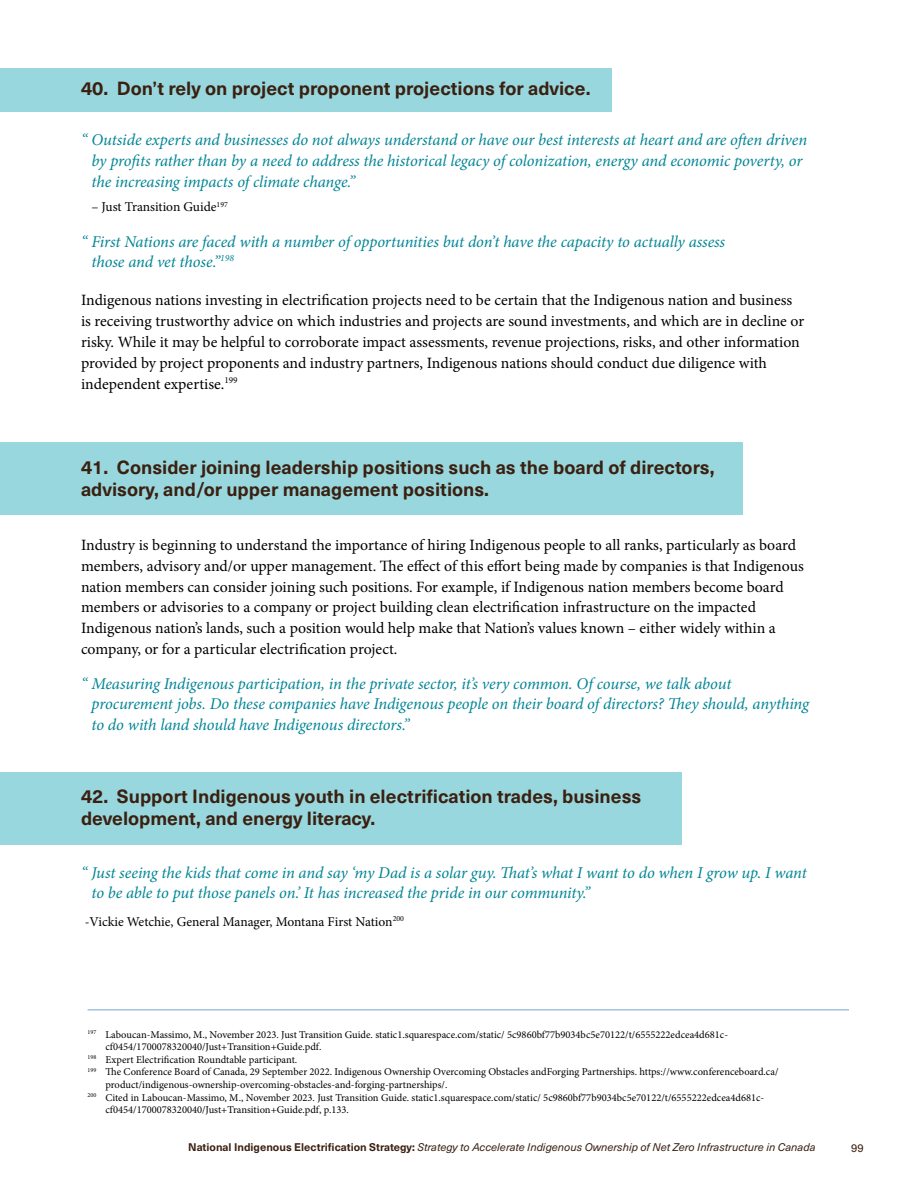
<style>
.page{position:relative;width:918px;height:1188px;background:#fff}
.page>*{position:absolute;margin:0;border:0;box-sizing:border-box;transform-origin:0 0}
.t1{font:700 18.75px/22.5px "Neue Haas Unica W1 G";color:#3a2011}
.t2{font:italic 16.5px/20.4px "Minion Pro";letter-spacing:-.01em;color:#008595}
.t3{font:15.75px/20.9px "Minion Pro";color:#000}
.t4{font:13.5px "Minion Pro";letter-spacing:-.005em;color:#000}
.t5{font:11.25px "Neue Haas Unica W1 G";color:#3a2011}
.t6{font:italic 10.95px "Neue Haas Unica W1 G";color:#3a2011}
.t7{font:10.5px "Minion Pro";color:#000}
.s1{font-weight:700;font-style:normal}
</style>
<div class="page">
<div style="left:0;top:772px;width:682px;height:73px;background:#98d7dd"></div>
<div style="left:0;top:442px;width:742px;height:73px;background:#98d7dd"></div>
<hr style="left:88px;top:1010px;width:761px;height:1px;background:#73a3cf">
<div style="left:0;top:68px;width:612px;height:44px;background:#98d7dd"></div>
<p class="t1" style="left:81px;top:76px;width:511px">40. Don’t rely on project proponent projections for advice.</p>
<p class="t2" style="left:91px;top:130px;width:717px;text-indent:-10px">“ Outside experts and businesses do not always understand or have our best interests at heart and are often driven by profits rather than by a need to address the historical legacy of colonization, energy and economic poverty, or the increasing impacts of climate change.”</p>
<p class="t4" style="left:92px;top:198px;width:138px">– Just Transition Guide<sup>197</sup></p>
<p class="t2" style="left:91px;top:231px;width:635px;text-indent:-10px">“ First Nations are faced with a number of opportunities but don’t have the capacity to actually assess those and vet those.”<sup>198</sup></p>
<p class="t3" style="left:81px;top:290px;width:725px">Indigenous nations investing in electrification projects need to be certain that the Indigenous nation and business is receiving trustworthy advice on which industries and projects are sound investments, and which are in decline or risky. While it may be helpful to corroborate impact assessments, revenue projections, risks, and other information provided by project proponents and industry partners, Indigenous nations should conduct due diligence with independent expertise.<sup>199</sup></p>
<p class="t1" style="left:81px;top:454px;width:635px">41. Consider joining leadership positions such as the board of directors, advisory, and/or upper management positions.</p>
<p class="t3" style="left:81px;top:534px;width:724px">Industry is beginning to understand the importance of hiring Indigenous people to all ranks, particularly as board members, advisory and/or upper management. The effect of this effort being made by companies is that Indigenous nation members can consider joining such positions. For example, if Indigenous nation members become board members or advisories to a company or project building clean electrification infrastructure on the impacted Indigenous nation’s lands, such a position would help make that Nation’s values known – either widely within a company, or for a particular electrification project.</p>
<p class="t2" style="left:91px;top:673px;width:719px;text-indent:-10px">“ Measuring Indigenous participation, in the private sector, it’s very common. Of course, we talk about procurement jobs. Do these companies have Indigenous people on their board of directors? They should, anything to do with land should have Indigenous directors.”</p>
<p class="t1" style="left:81px;top:783px;width:562px">42. Support Indigenous youth in electrification trades, business development, and energy literacy.</p>
<p class="t2" style="left:91px;top:862px;width:717px;text-indent:-10px">“ Just seeing the kids that come in and say ‘my Dad is a solar guy. That’s what I want to do when I grow up. I want to be able to put those panels on.’ It has increased the pride in our community.”</p>
<p class="t4" style="left:85px;top:912px;width:321px">-Vickie Wetchie, General Manager, Montana First Nation<sup>200</sup></p>
<p class="t7" style="left:87px;top:1027px;width:642px"><sup>197</sup> Laboucan-Massimo, M., November 2023. Just Transition Guide. static1.squarespace.com/static/ 5c9860bf77b9034bc5e70122/t/6555222edcea4d681c-</p>
<p class="t7" style="left:105px;top:1040px;width:217px">cf0454/1700078320040/Just+Transition+Guide.pdf.</p>
<p class="t7" style="left:87px;top:1052px;width:211px"><sup>198</sup> Expert Electrification Roundtable participant.</p>
<p class="t7" style="left:87px;top:1065px;width:693px"><sup>199</sup> The Conference Board of Canada, 29 September 2022. Indigenous Ownership Overcoming Obstacles andForging Partnerships. https://www.conferenceboard.ca/</p>
<p class="t7" style="left:105px;top:1078px;width:344px">product/indigenous-ownership-overcoming-obstacles-and-forging-partnerships/.</p>
<p class="t7" style="left:87px;top:1090px;width:678px"><sup>200</sup> Cited in Laboucan-Massimo, M., November 2023. Just Transition Guide. static1.squarespace.com/static/ 5c9860bf77b9034bc5e70122/t/6555222edcea4d681c-</p>
<p class="t7" style="left:105px;top:1103px;width:245px">cf0454/1700078320040/Just+Transition+Guide.pdf, p.133.</p>
<p class="t6" style="left:188px;top:1139px;width:629px"><span class="s1">National Indigenous Electrification Strategy:</span> Strategy to Accelerate Indigenous Ownership of Net Zero Infrastructure in Canada</p>
<p class="t5" style="left:851px;top:1139px;width:14px">99</p>
</div>
